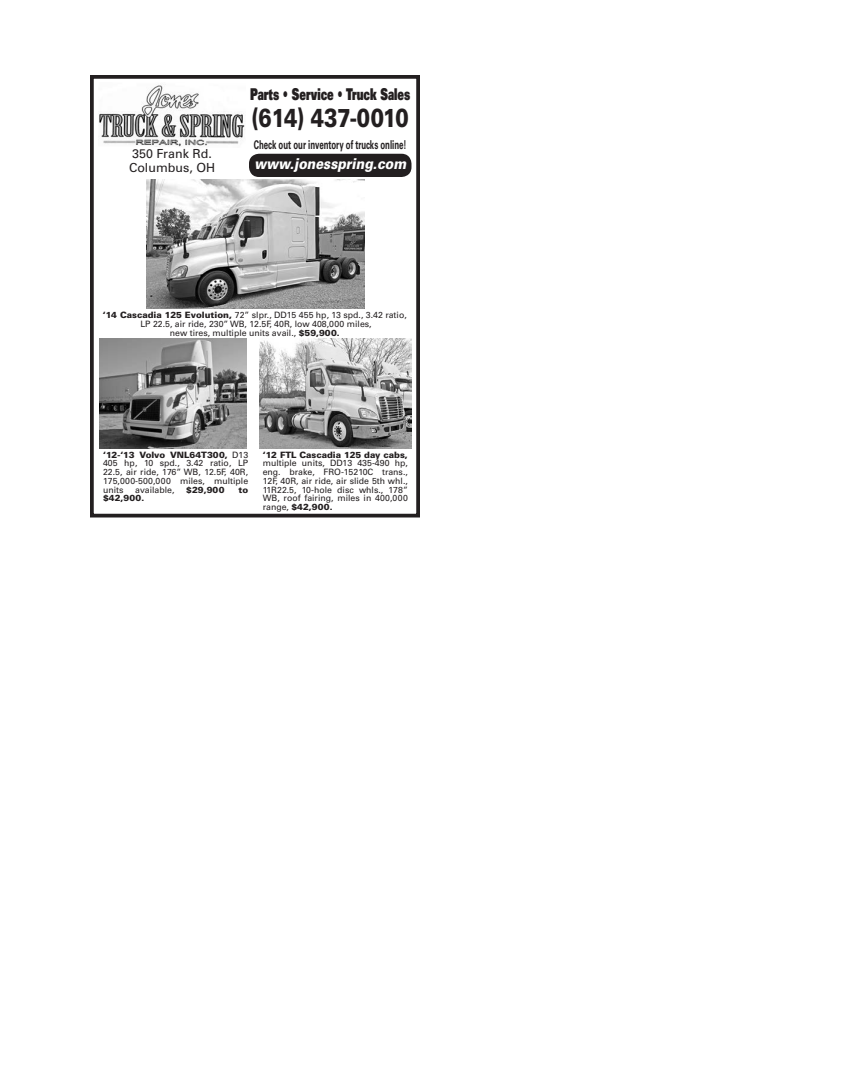
<style>
.page{position:relative;width:855px;height:1080px;background:#fff}
.page>*{position:absolute;margin:0;border:0;box-sizing:border-box;transform-origin:0 0}
.t1{font:900 26px "Univers";color:#231f20;scale:.77 1}
.t2{font:900 16.25px "Univers";color:#231f20;scale:.65 1}
.t3{font:italic 900 15px "Univers";color:#fff;scale:.85 1}
.t4{font:12.5px/13.8px "Univers";color:#231f20}
.t5{font:700 12.25px "Univers";color:#231f20;scale:.65 1}
.t6{font:8.75px/8.8px "Univers";color:#231f20;text-align:justify}
.t7{font:900 8.75px "Univers";color:#231f20}
.s1{font-weight:900}
</style>
<div class="page">
<div style="left:90px;top:75px;width:330px;height:443px;border:4px solid #231f20"></div>
<img style="left:99px;top:85px;width:146px;height:62px">
<img style="left:146px;top:180px;width:218px;height:128px">
<img style="left:99px;top:339px;width:147px;height:109px">
<img style="left:259px;top:339px;width:153px;height:109px">
<div style="left:249px;top:154px;width:162px;height:23px;background:#231f20;border-radius:10px"></div>
<h3 class="t4" style="left:129px;top:147px;width:88px">350 Frank Rd.<br>Columbus, OH</h3>
<h2 class="t2" style="left:250px;top:83px;width:248px">Parts • Service • Truck Sales</h2>
<h1 class="t1" style="left:252px;top:102px;width:205px">(614) 437-0010</h1>
<h3 class="t5" style="left:254px;top:137px;width:237px">Check out our inventory of trucks online!</h3>
<h3 class="t3" style="left:254px;top:154px;width:180px">www.jonesspring.com</h3>
<p class="t6" style="left:103px;top:311px;width:305px;text-align:center"><span class="s1">‘14 Cascadia 125 Evolution,</span> 72” slpr., DD15 455 hp, 13 spd., 3.42 ratio,<br>LP 22.5, air ride, 230” WB, 12.5F, 40R, low 408,000 miles,<br>new tires, multiple units avail., <span class="s1">$59,900.</span></p>
<p class="t6" style="left:103px;top:450px;width:147px"><span class="s1">‘12-‘13 Volvo VNL64T300,</span> D13<br>405 hp, 10 spd., 3.42 ratio, LP 22.5, air ride, 176” WB, 12.5F, 40R, 175,000-500,000 miles, multiple units</p>
<p class="t6" style="left:135px;top:485px;width:41px">available,</p>
<p class="t7" style="left:186px;top:484px;width:40px">$29,900</p>
<p class="t7" style="left:239px;top:484px;width:11px">to</p>
<p class="t7" style="left:103px;top:493px;width:43px">$42,900.</p>
<p class="t7" style="left:263px;top:449px;width:147px">‘12 FTL Cascadia 125 day cabs,</p>
<p class="t6" style="left:263px;top:459px;width:147px">multiple units, DD13 435-490 hp, eng. brake, FRO-15210C trans., 12F, 40R, air ride, air slide 5th whl., 11R22.5, 10-hole disc whls., 178” WB, roof fairing, miles in 400,000 range, <span class="s1">$42,900.</span></p>
</div>
